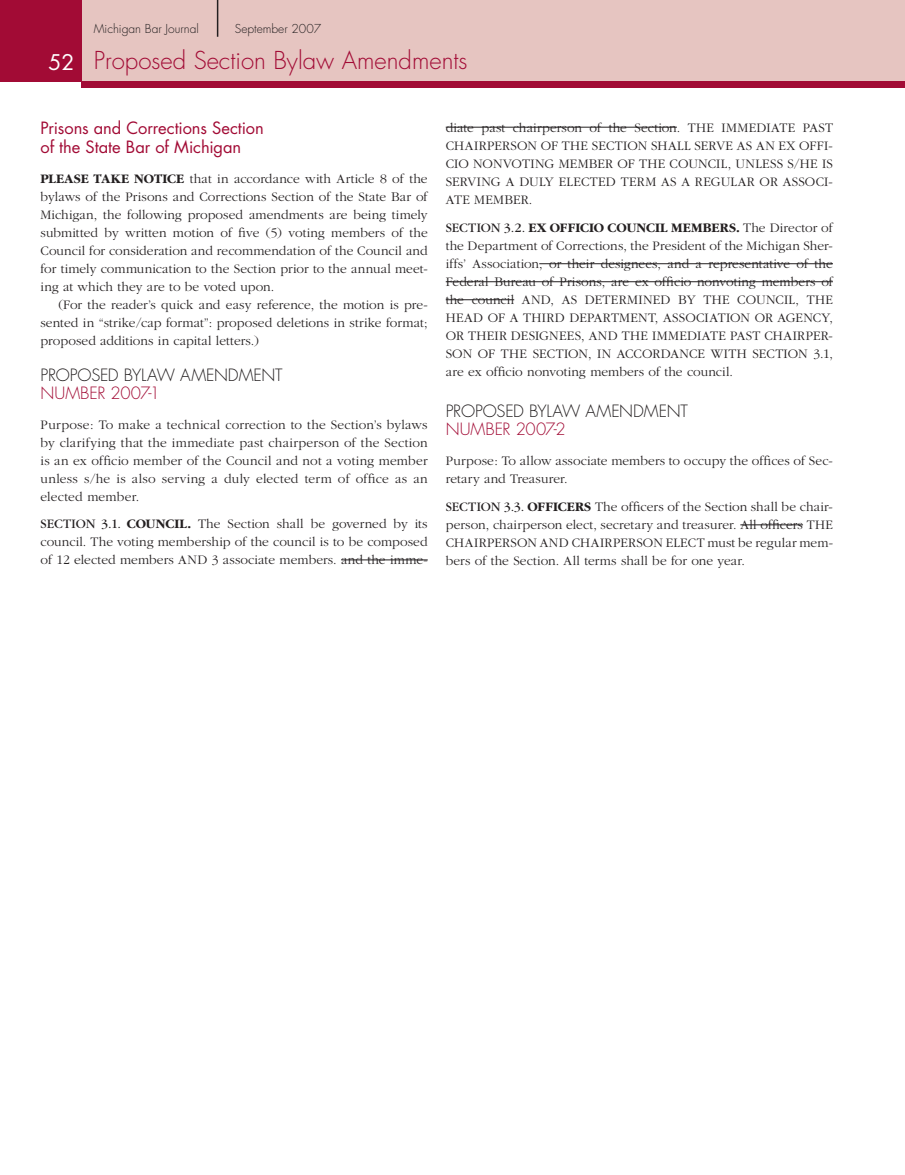
<style>
.page{position:relative;width:905px;height:1175px;background:#fff}
.page>*{position:absolute;margin:0;border:0;box-sizing:border-box;transform-origin:0 0}
.t1{font:300 24px "Futura";color:#a20b35}
.t2{font:16.5px/18.8px "Futura";letter-spacing:-.005em;color:#a20b35}
.t3{font:300 16.5px "Futura";letter-spacing:-.005em;color:#231f20}
.t4{font:300 16.5px "Futura";letter-spacing:-.025em;color:#a20b35}
.t5{font:300 13.5px/18px "Garamond";letter-spacing:.005em;color:#231f20;text-align:justify}
.t6{font:300 12px "Futura";color:#231f20}
.s1{font-weight:400;font-size:21px;color:#fff}
.s2{font-weight:700}
.s3{font-weight:400}
</style>
<div class="page">
<div style="left:82px;top:0;width:822px;height:82px;background:#e6c5c1"></div>
<div style="left:82px;top:82px;width:822px;height:6px;background:#a20b35"></div>
<div style="left:0;top:0;width:82px;height:82px;background:#a20b35"></div>
<hr style="left:217px;top:0;width:1px;height:37px;background:#231f20">
<hr style="left:341px;top:559px;width:86px;height:1px;background:#231f20">
<hr style="left:446px;top:127px;width:231px;height:1px;background:#231f20">
<hr style="left:539px;top:263px;width:294px;height:1px;background:#231f20">
<hr style="left:446px;top:281px;width:386px;height:1px;background:#231f20">
<hr style="left:446px;top:299px;width:68px;height:1px;background:#231f20">
<hr style="left:740px;top:524px;width:63px;height:1px;background:#231f20">
<p class="t6" style="left:94px;top:21px;width:106px">MICHIGAN BAR JOURNAL</p>
<p class="t6" style="left:235px;top:21px;width:88px">SEPTEMBER 2007</p>
<h1 class="t1" style="left:49px;top:45px;width:420px"><span class="s1">52</span> PROPOSED SECTION BYLAW AMENDMENTS</h1>
<p class="t2" style="left:40px;top:119px;width:225px">Prisons and Corrections Section of the State Bar of Michigan</p>
<p class="t5" style="left:40px;top:170px;width:389px"><span class="s2">PLEASE TAKE NOTICE</span> that in accordance with Article 8 of the bylaws of the Prisons and Corrections Section of the State Bar of Michigan, the following proposed amendments are being timely submitted by written motion of five (5) voting members of the Council for consideration and recommendation of the Council and for timely communication to the Section prior to the annual meet&shy;ing at which they are to be voted upon.</p>
<p class="t5" style="left:40px;top:296px;width:389px;text-indent:18px">(For the reader’s quick and easy reference, the motion is pre&shy;sented in “strike/cap format”: proposed deletions in strike format; proposed additions in capital letters.)</p>
<p class="t3" style="left:40px;top:365px;width:244px">PROPOSED BYLAW AMENDMENT</p>
<p class="t4" style="left:40px;top:383px;width:121px">NUMB ER 2007-1</p>
<p class="t5" style="left:40px;top:416px;width:389px">Purpose: To make a technical correction to the Section’s bylaws by clarifying that the immediate past chairperson of the Section is an ex officio member of the Council and not a voting member unless s/he is also serving a duly elected term of office as an elected member.</p>
<p class="t5" style="left:40px;top:515px;width:388px"><span class="s3">SECTION 3.1.</span> <span class="s2">COUNCIL.</span> The Section shall be governed by its council. The voting membership of the council is to be composed of 12 elected members AND 3 associate members. and the imme-</p>
<p class="t5" style="left:445px;top:119px;width:389px">diate past chairperson of the Section. THE IMMEDIATE PAST CHAIRPERSON OF THE SECTION SHALL SERVE AS AN EX OFFI-CIO NONVOTING MEMBER OF THE COUNCIL, UNLESS S/HE IS SERVING A DULY ELECTED TERM AS A REGULAR OR ASSOCI-ATE MEMBER.</p>
<p class="t5" style="left:445px;top:219px;width:389px"><span class="s3">SECTION 3.2.</span> <span class="s2">EX OFFICIO COUNCIL MEMBERS.</span> The Director of the Department of Corrections, the President of the Michigan Sher&shy;iffs’ Association, or their designees, and a representative of the Federal Bureau of Prisons, are ex officio nonvoting members of the council AND, AS DETERMINED BY THE COUNCIL, THE HEAD OF A THIRD DEPARTMENT, ASSOCIATION OR AGENCY, OR THEIR DESIGNEES, AND THE IMMEDIATE PAST CHAIRPER-SON OF THE SECTION, IN ACCORDANCE WITH SECTION 3.1, are ex officio nonvoting members of the council.</p>
<p class="t3" style="left:446px;top:400px;width:244px">PROPOSED BYLAW AMENDMENT</p>
<p class="t4" style="left:446px;top:418px;width:122px">N UMB ER 2007-2</p>
<p class="t5" style="left:446px;top:452px;width:389px">Purpose: To allow associate members to occupy the offices of Sec&shy;retary and Treasurer.</p>
<p class="t5" style="left:446px;top:498px;width:389px"><span class="s3">SECTION 3.3.</span> <span class="s2">OFFICERS</span> The officers of the Section shall be chair&shy;person, chairperson elect, secretary and treasurer. All officers THE CHAIRPERSON AND CHAIRPERSON ELECT must be regular mem&shy;bers of the Section. All terms shall be for one year.</p>
</div>
